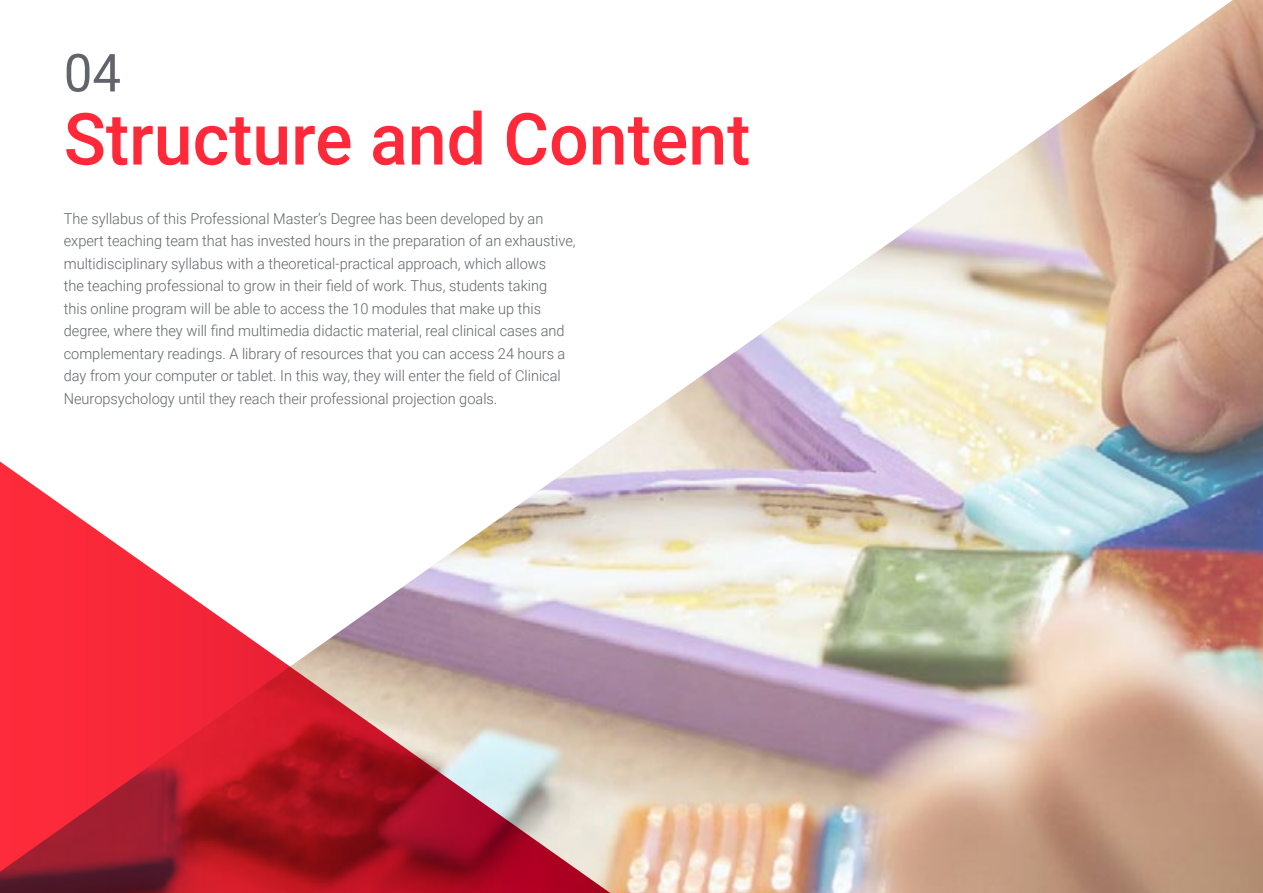
<style>
.page{position:relative;width:1263px;height:893px;background:#fff}
.page>*{position:absolute;margin:0;border:0;box-sizing:border-box;transform-origin:0 0}
.t1{font:500 72px "Roboto";color:#ff293a}
.t2{font:52.5px "Roboto";color:#61646a}
.t3{font:300 15px/22.5px "Roboto";color:#61646a}
</style>
<div class="page">
<img style="left:602px;top:0;width:661px;height:893px">
<svg style="left:0;top:446px;width:640px;height:447px"></svg>
<h2 class="t2" style="left:64px;top:36px;width:59px">04</h2>
<h1 class="t1" style="left:64px;top:89px;width:688px">Structure and Content</h1>
<p class="t3" style="left:64px;top:207px;width:513px">The syllabus of this Professional Master’s Degree has been developed by an expert teaching team that has invested hours in the preparation of an exhaustive, multidisciplinary syllabus with a theoretical-practical approach, which allows<br>the teaching professional to grow in their field of work. Thus, students taking<br>this online program will be able to access the 10 modules that make up this degree, where they will find multimedia didactic material, real clinical cases and complementary readings. A library of resources that you can access 24 hours a day from your computer or tablet. In this way, they will enter the field of Clinical Neuropsychology until they reach their professional projection goals.</p>
</div>
